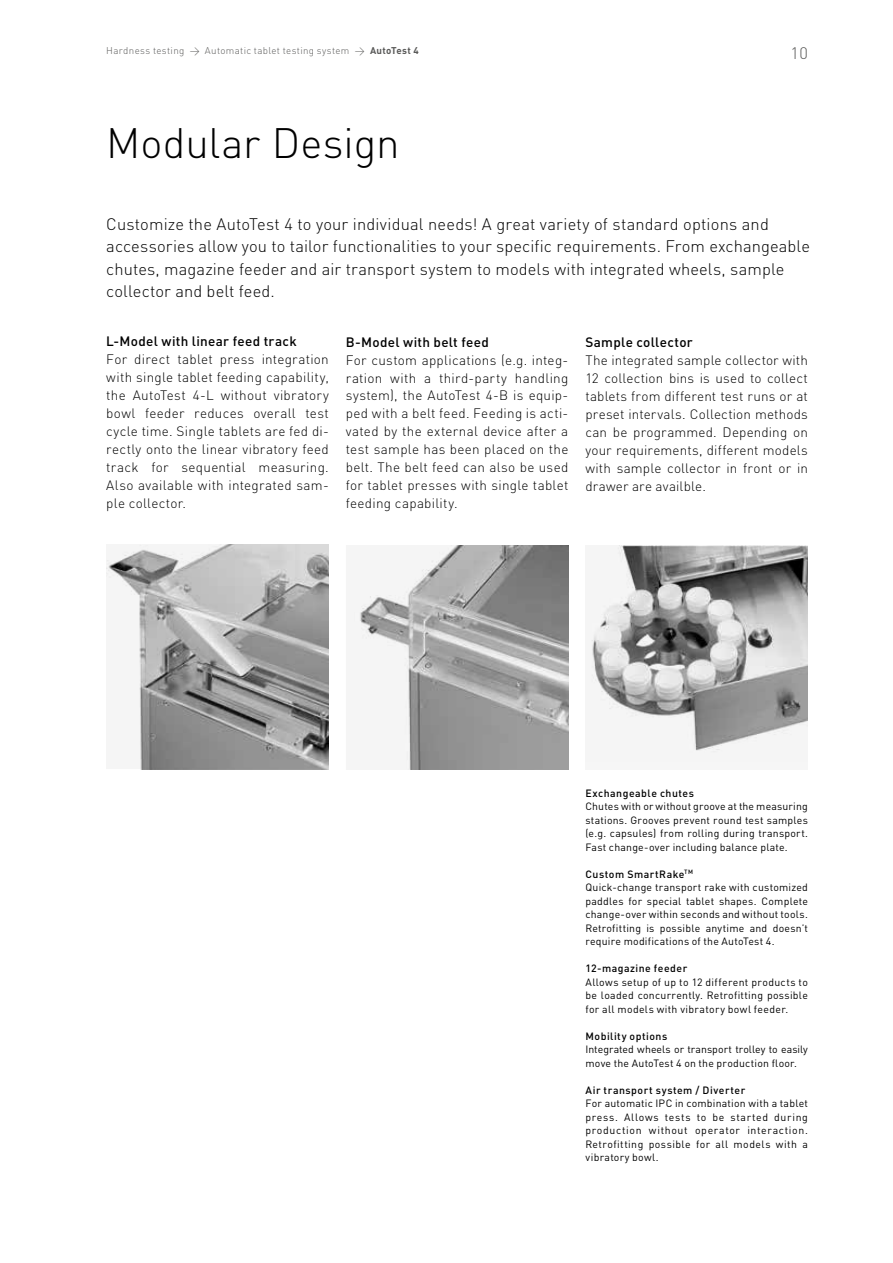
<style>
.page{position:relative;width:893px;height:1263px;background:#fff}
.page>*{position:absolute;margin:0;border:0;box-sizing:border-box;transform-origin:0 0}
.t1{font:300 42px "DIN";color:#000}
.t2{font:300 16.5px/22.5px "DIN";letter-spacing:.005em;color:#000}
.t3{font:300 16.5px "DIN";color:#5a5a59}
.t4{font:300 13.5px/18px "DIN";letter-spacing:.02em;color:#000;text-align:justify}
.t5{font:500 13.5px "DIN";letter-spacing:.02em;color:#000}
.t6{font:10.5px/13.5px "DIN";letter-spacing:.025em;color:#000;text-align:justify}
.t7{font:500 10.5px "DIN";letter-spacing:.045em;color:#000}
.t8{font:300 9.75px "DIN";letter-spacing:.035em;color:#5a5a59}
.s1{font-weight:700}
.s2{font-weight:500}
</style>
<div class="page">
<img style="left:354px;top:545px;width:214px;height:225px">
<img style="left:106px;top:545px;width:223px;height:224px">
<div style="left:585px;top:545px;width:223px;height:225px;background:#f6f6f6"></div>
<img style="left:592px;top:545px;width:216px;height:206px">
<p class="t8" style="left:106px;top:44px;width:314px">Hardness testing &gt; Automatic tablet testing system &gt; <span class="s1">AutoTest 4</span></p>
<h1 class="t1" style="left:106px;top:117px;width:295px">Modular Design</h1>
<p class="t3" style="left:791px;top:42px;width:19px">10</p>
<p class="t2" style="left:106px;top:212px;width:705px">Customize the AutoTest 4 to your individual needs! A great variety of standard options and accessories allow you to tailor functionalities to your specific requirements. From exchangeable chutes, magazine feeder and air transport system to models with integrated wheels, sample collector and belt feed.</p>
<p class="t5" style="left:106px;top:333px;width:192px">L-Model with linear feed track</p>
<p class="t4" style="left:106px;top:350px;width:224px">For direct tablet press integration with single tablet feeding capability, the AutoTest 4-L without vibratory bowl feeder reduces overall test cycle time. Single tablets are fed di&shy;rectly onto the linear vibratory feed track for sequential measuring.<br>Also available with integrated sam&shy;ple collector.</p>
<p class="t5" style="left:346px;top:333px;width:145px">B-Model with belt feed</p>
<p class="t4" style="left:346px;top:350px;width:224px">For custom applications (e.g. integ&shy;ration with a third-party handling system), the AutoTest 4-B is equip&shy;ped with a belt feed. Feeding is acti&shy;vated by the external device after a test sample has been placed on the belt. The belt feed can also be used for tablet presses with single tablet feeding capability.</p>
<p class="t5" style="left:585px;top:333px;width:109px">Sample collector</p>
<p class="t4" style="left:585px;top:351px;width:224px">The integrated sample collector with 12 collection bins is used to collect tablets from different test runs or at preset intervals. Collection methods can be programmed. Depending on your requirements, different models with sample collector in front or in drawer are availble.</p>
<p class="t7" style="left:585px;top:786px;width:110px">Exchangeable chutes</p>
<p class="t6" style="left:585px;top:799px;width:224px">Chutes with or without groove at the measuring stations. Grooves prevent round test samples (e.g. capsules) from rolling during transport.<br>Fast change-over including balance plate.</p>
<p class="t6" style="left:585px;top:867px;width:224px;text-align:left"><span class="s2">Custom SmartRake</span><sup>TM<br></sup>Quick-change transport rake with customized paddles for special tablet shapes. Complete change-over within seconds and without tools.<br>Retrofitting is possible anytime and doesn’t require modifications of the AutoTest 4.</p>
<p class="t7" style="left:585px;top:962px;width:103px">12-magazine feeder</p>
<p class="t6" style="left:585px;top:975px;width:224px">Allows setup of up to 12 different products to be loaded concurrently. Retrofitting possible for all models with vibratory bowl feeder.</p>
<p class="t7" style="left:585px;top:1029px;width:83px">Mobility options</p>
<p class="t6" style="left:585px;top:1042px;width:224px">Integrated wheels or transport trolley to easily move the AutoTest 4 on the production floor.</p>
<p class="t7" style="left:585px;top:1083px;width:161px">Air transport system / Diverter</p>
<p class="t6" style="left:585px;top:1096px;width:224px">For automatic IPC in combination with a tablet press. Allows tests to be started during production without operator interaction.<br>Retrofitting possible for all models with a vibratory bowl.</p>
</div>
